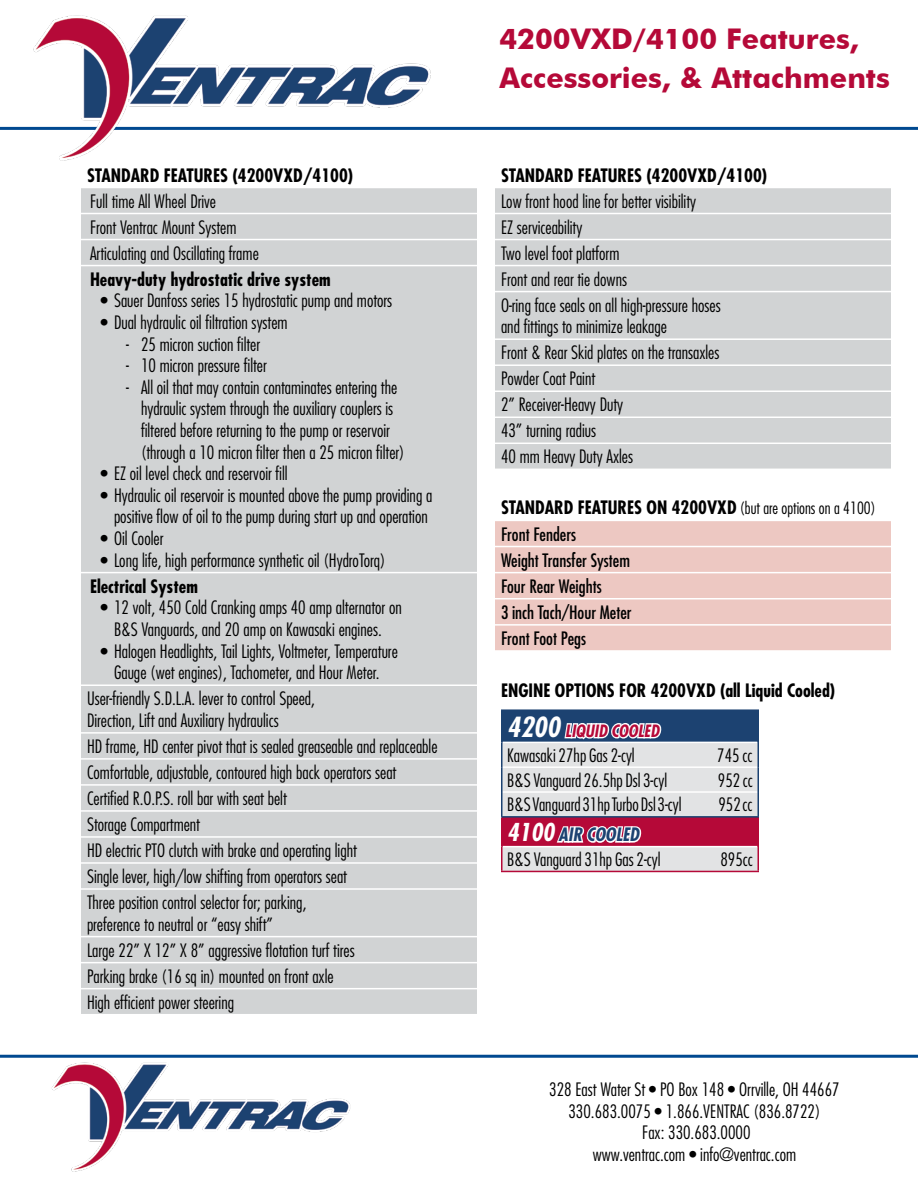
<style>
.page{position:relative;width:918px;height:1188px;background:#fff}
.page>*{position:absolute;margin:0;border:0;box-sizing:border-box;transform-origin:0 0}
.t1{font:700 28.5px/39px "Futura BT";color:#b50938}
.t2{font:300 condensed 18px/26.1px "Futura";color:#000}
.t3{font:700 condensed 18px "Futura";color:#000}
.t4{font:condensed 18px/26.1px "Futura";color:#000}
.t5{font:300 condensed 16.5px "Futura";color:#000}
.t6{font:italic 700 condensed 16.5px "Futura";color:#b50938}
.s1{font-weight:700;font-size:18px}
.s2{font-size:27px;color:#fff}
.s3{font-weight:700;font-style:italic;font-size:24px;color:#fff}
.s4{font-weight:700;font-style:italic;color:#1c4271}
</style>
<div class="page">
<hr style="left:0;top:127px;width:918px;height:3px;background:#004990">
<hr style="left:0;top:1055px;width:918px;height:3px;background:#004990">
<img style="left:8px;top:15px;width:424px;height:146px">
<img style="left:52px;top:1062px;width:299px;height:110px">
<div style="left:81px;top:188px;width:396px;height:826px;background:#d1d3d4"></div>
<hr style="left:81px;top:213px;width:396px;height:1px;background:#fff">
<hr style="left:81px;top:239px;width:396px;height:1px;background:#fff">
<hr style="left:81px;top:265px;width:396px;height:1px;background:#fff">
<hr style="left:81px;top:572px;width:396px;height:1px;background:#fff">
<hr style="left:81px;top:685px;width:396px;height:1px;background:#fff">
<hr style="left:81px;top:732px;width:396px;height:2px;background:#fff">
<hr style="left:81px;top:758px;width:396px;height:2px;background:#fff">
<hr style="left:81px;top:784px;width:396px;height:2px;background:#fff">
<hr style="left:81px;top:810px;width:396px;height:2px;background:#fff">
<hr style="left:81px;top:836px;width:396px;height:2px;background:#fff">
<hr style="left:81px;top:862px;width:396px;height:2px;background:#fff">
<hr style="left:81px;top:888px;width:396px;height:2px;background:#fff">
<hr style="left:81px;top:936px;width:396px;height:1px;background:#fff">
<hr style="left:81px;top:962px;width:396px;height:1px;background:#fff">
<hr style="left:81px;top:988px;width:396px;height:1px;background:#fff">
<div style="left:495px;top:188px;width:396px;height:281px;background:#d1d3d4"></div>
<div style="left:495px;top:521px;width:396px;height:129px;background:#edc8c2"></div>
<hr style="left:495px;top:213px;width:396px;height:1px;background:#fff">
<hr style="left:495px;top:239px;width:396px;height:1px;background:#fff">
<hr style="left:495px;top:265px;width:396px;height:1px;background:#fff">
<hr style="left:495px;top:291px;width:396px;height:1px;background:#fff">
<hr style="left:495px;top:338px;width:396px;height:2px;background:#fff">
<hr style="left:495px;top:364px;width:396px;height:2px;background:#fff">
<hr style="left:495px;top:390px;width:396px;height:2px;background:#fff">
<hr style="left:495px;top:417px;width:396px;height:1px;background:#fff">
<hr style="left:495px;top:443px;width:396px;height:1px;background:#fff">
<hr style="left:495px;top:546px;width:396px;height:1px;background:#fff">
<hr style="left:495px;top:572px;width:396px;height:1px;background:#fff">
<hr style="left:495px;top:598px;width:396px;height:1px;background:#fff">
<hr style="left:495px;top:624px;width:396px;height:2px;background:#fff">
<div style="left:502px;top:710px;width:256px;height:32px;background:#1c4271"></div>
<hr style="left:501px;top:871px;width:258px;height:1px;background:#b50938">
<hr style="left:501px;top:709px;width:258px;height:2px;background:#1c4271">
<hr style="left:501px;top:711px;width:1px;height:31px;background:#1c4271">
<hr style="left:758px;top:711px;width:1px;height:31px;background:#1c4271">
<svg style="left:501px;top:723px;width:258px;height:148px"></svg>
<p class="t3" style="left:87px;top:164px;width:268px">STANDARD FEATURES (4200VXD/4100)</p>
<p class="t2" style="left:90px;top:188px;width:170px">Full time All Wheel Drive<br>Front Ventrac Mount System<br>Articulating and Oscillating frame</p>
<p class="t3" style="left:90px;top:268px;width:242px">Heavy-duty hydrostatic drive system</p>
<p class="t2" style="left:100px;top:288px;width:293px">• Sauer Danfoss series 15 hydrostatic pump and motors</p>
<p class="t2" style="left:100px;top:309px;width:189px">• Dual hydraulic oil filtration system</p>
<p class="t2" style="left:126px;top:331px;width:136px">- 25 micron suction filter</p>
<p class="t2" style="left:126px;top:353px;width:142px">- 10 micron pressure filter</p>
<p class="t2" style="left:141px;top:376px;width:265px;line-height:21.6px;text-indent:-15px">- All oil that may contain contaminates entering the hydraulic system through the auxiliary couplers is filtered before returning to the pump or reservoir (through a 10 micron filter then a 25 micron filter)</p>
<p class="t2" style="left:100px;top:461px;width:189px">• EZ oil level check and reservoir fill</p>
<p class="t2" style="left:100px;top:484px;width:333px;line-height:21.6px;text-align:center">• Hydraulic oil reservoir is mounted above the pump providing a positive flow of oil to the pump during start up and operation</p>
<p class="t2" style="left:100px;top:525px;width:64px">• Oil Cooler</p>
<p class="t2" style="left:100px;top:547px;width:287px">• Long life, high performance synthetic oil (HydroTorq)</p>
<p class="t3" style="left:90px;top:575px;width:109px">Electrical System</p>
<p class="t2" style="left:100px;top:597px;width:303px;line-height:21.6px;text-align:center">• 12 volt, 450 Cold Cranking amps 40 amp alternator on<br>B&amp;S Vanguards, and 20 amp on Kawasaki engines.</p>
<p class="t2" style="left:100px;top:640px;width:299px;line-height:21.6px;text-align:center">• Halogen Headlights, Tail Lights, Voltmeter, Temperature<br>Gauge (wet engines), Tachometer, and Hour Meter.</p>
<p class="t2" style="left:87px;top:688px;width:230px;line-height:21.6px">User-friendly S.D.L.A. lever to control Speed,<br>Direction, Lift and Auxiliary hydraulics</p>
<p class="t2" style="left:87px;top:733px;width:352px">HD frame, HD center pivot that is sealed greaseable and replaceable Comfortable, adjustable, contoured high back operators seat Certified R.O.P.S. roll bar with seat belt<br>Storage Compartment<br>HD electric PTO clutch with brake and operating light<br>Single lever, high/low shifting from operators seat<br>Three position control selector for; parking,</p>
<p class="t2" style="left:87px;top:911px;width:269px">preference to neutral or “easy shift”<br>Large 22” X 12” X 8” aggressive flotation turf tires Parking brake (16 sq in) mounted on front axle High efficient power steering</p>
<h1 class="t1" style="left:500px;top:19px;width:392px">4200VXD/4100 Features,<br>Accessories, &amp; Attachments</h1>
<p class="t3" style="left:501px;top:164px;width:268px">STANDARD FEATURES (4200VXD/4100)</p>
<p class="t2" style="left:501px;top:188px;width:221px">Low front hood line for better visibility<br>EZ serviceability<br>Two level foot platform<br>Front and rear tie downs<br>O-ring face seals on all high-pressure hoses</p>
<p class="t2" style="left:501px;top:314px;width:220px">and fittings to minimize leakage<br>Front &amp; Rear Skid plates on the transaxles<br>Powder Coat Paint<br>2” Receiver-Heavy Duty<br>43” turning radius<br>40 mm Heavy Duty Axles</p>
<p class="t3" style="left:501px;top:497px;width:19px">Standard</p>
<p class="t3" style="left:578px;top:497px;width:17px">Features</p>
<p class="t5" style="left:647px;top:499px;width:231px"><span class="s1">on 4200VXD</span> (but are options on a 4100)</p>
<p class="t4" style="left:501px;top:521px;width:132px">Front Fenders<br>Weight Transfer System<br>Four Rear Weights<br>3 inch Tach/Hour Meter<br>Front Foot Pegs</p>
<p class="t3" style="left:501px;top:680px;width:336px">Engine Options for 4200VXD (all Liquid Cooled)</p>
<p class="t6" style="left:507px;top:721px;width:154px"><span class="s2">4200</span> LIQUID COOLED</p>
<p class="t2" style="left:507px;top:742px;width:129px">Kawasaki 27hp Gas 2-cyl</p>
<p class="t2" style="left:717px;top:742px;width:37px">745 cc</p>
<p class="t2" style="left:507px;top:767px;width:162px">B&amp;S Vanguard 26.5hp Dsl 3-cyl</p>
<p class="t2" style="left:718px;top:767px;width:37px">952 cc</p>
<p class="t2" style="left:507px;top:792px;width:176px">B&amp;S Vanguard 31hp Turbo Dsl 3-cyl</p>
<p class="t2" style="left:718px;top:792px;width:36px">952 cc</p>
<p class="t2" style="left:507px;top:822px;width:155px;line-height:24.8px"><span class="s3">4100</span> <span class="s4">AIR COOLED<br></span>B&amp;S Vanguard 31hp Gas 2-cyl</p>
<p class="t2" style="left:720px;top:846px;width:34px">895cc</p>
<p class="t2" style="left:549px;top:1079px;width:292px;line-height:21.6px;text-align:center">328 East Water St • PO Box 148 • Orrville, OH 44667<br>330.683.0075 • 1.866.VENTRAC (836.8722)<br>Fax: 330.683.0000<br>www.ventrac.com • info@ventrac.com</p>
</div>
